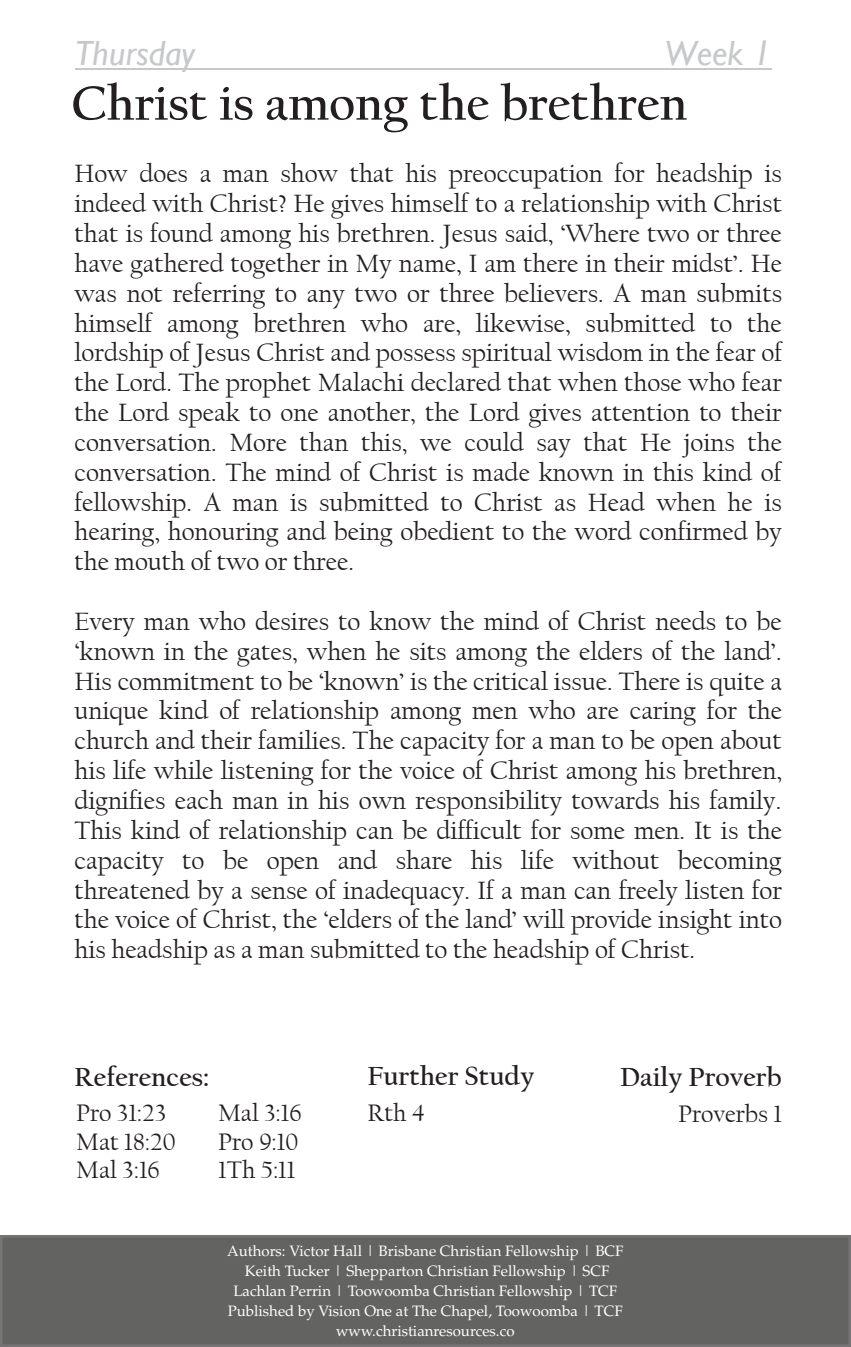
<style>
.page{position:relative;width:851px;height:1347px;background:#fff}
.page>*{position:absolute;margin:0;border:0;box-sizing:border-box;transform-origin:0 0}
.t1{font:700 50px "Californian FB";color:#231f20}
.t2{font:italic 35px "Gill Sans";color:#c7c8ca}
.t3{font:700 27.5px "Californian FB";color:#231f20}
.t4{font:26.25px/29.8px "Californian FB";color:#231f20;text-align:justify}
.t5{font:25px "Californian FB";color:#231f20}
.t6{font:15px/20px "Palatino";color:#fff;text-align:center}
</style>
<div class="page">
<svg style="left:850px;top:1235px;width:1px;height:111px"></svg>
<div style="left:1px;top:1236px;width:848px;height:109px;background:#636462"></div>
<hr style="left:75px;top:68px;width:696px;height:2px;background:#c7c8ca">
<h2 class="t2" style="left:75px;top:33px;width:121px">Thursday</h2>
<h2 class="t2" style="left:664px;top:33px;width:108px">Week 1</h2>
<h1 class="t1" style="left:71px;top:75px;width:617px">Christ is among the brethren</h1>
<p class="t4" style="left:74px;top:159px;width:709px">How does a man show that his preoccupation for headship is indeed with Christ? He gives himself to a relationship with Christ that is found among his brethren. Jesus said, ‘Where two or three have gathered together in My name, I am there in their midst’. He was not referring to any two or three believers. A man submits himself among brethren who are, likewise, submitted to the lordship of Jesus Christ and possess spiritual wisdom in the fear of the Lord. The prophet Malachi declared that when those who fear the Lord speak to one another, the Lord gives attention to their conversation. More than this, we could say that He joins the conversation. The mind of Christ is made known in this kind of fellowship. A man is submitted to Christ as Head when he is hearing, honouring and being obedient to the word confirmed by the mouth of two or three.</p>
<p class="t4" style="left:74px;top:607px;width:709px">Every man who desires to know the mind of Christ needs to be ‘known in the gates, when he sits among the elders of the land’.<br>His commitment to be ‘known’ is the critical issue. There is quite a unique kind of relationship among men who are caring for the church and their families. The capacity for a man to be open about his life while listening for the voice of Christ among his brethren, dignifies each man in his own responsibility towards his family.<br>This kind of relationship can be difficult for some men. It is the capacity to be open and share his life without becoming threatened by a sense of inadequacy. If a man can freely listen for the voice of Christ, the ‘elders of the land’ will provide insight into his headship as a man submitted to the headship of Christ.</p>
<p class="t3" style="left:74px;top:1061px;width:136px">References:</p>
<p class="t3" style="left:367px;top:1060px;width:168px">Further Study</p>
<p class="t3" style="left:620px;top:1061px;width:163px">Daily Proverb</p>
<p class="t5" style="left:76px;top:1099px;width:91px">Pro 31:23</p>
<p class="t5" style="left:218px;top:1099px;width:85px">Mal 3:16</p>
<p class="t5" style="left:76px;top:1127px;width:101px">Mat 18:20</p>
<p class="t5" style="left:218px;top:1127px;width:81px">Pro 9:10</p>
<p class="t5" style="left:76px;top:1156px;width:85px">Mal 3:16</p>
<p class="t5" style="left:218px;top:1156px;width:79px">1Th 5:11</p>
<p class="t5" style="left:367px;top:1098px;width:59px">Rth 4</p>
<p class="t5" style="left:678px;top:1099px;width:105px">Proverbs 1</p>
<p class="t6" style="left:227px;top:1241px;width:398px">Authors: Victor Hall | Brisbane Christian Fellowship | BCF Keith Tucker | Shepparton Christian Fellowship | SCF Lachlan Perrin | Toowoomba Christian Fellowship | TCF Published by Vision One at The Chapel, Toowoomba | TCF www.christianresources.co</p>
</div>
